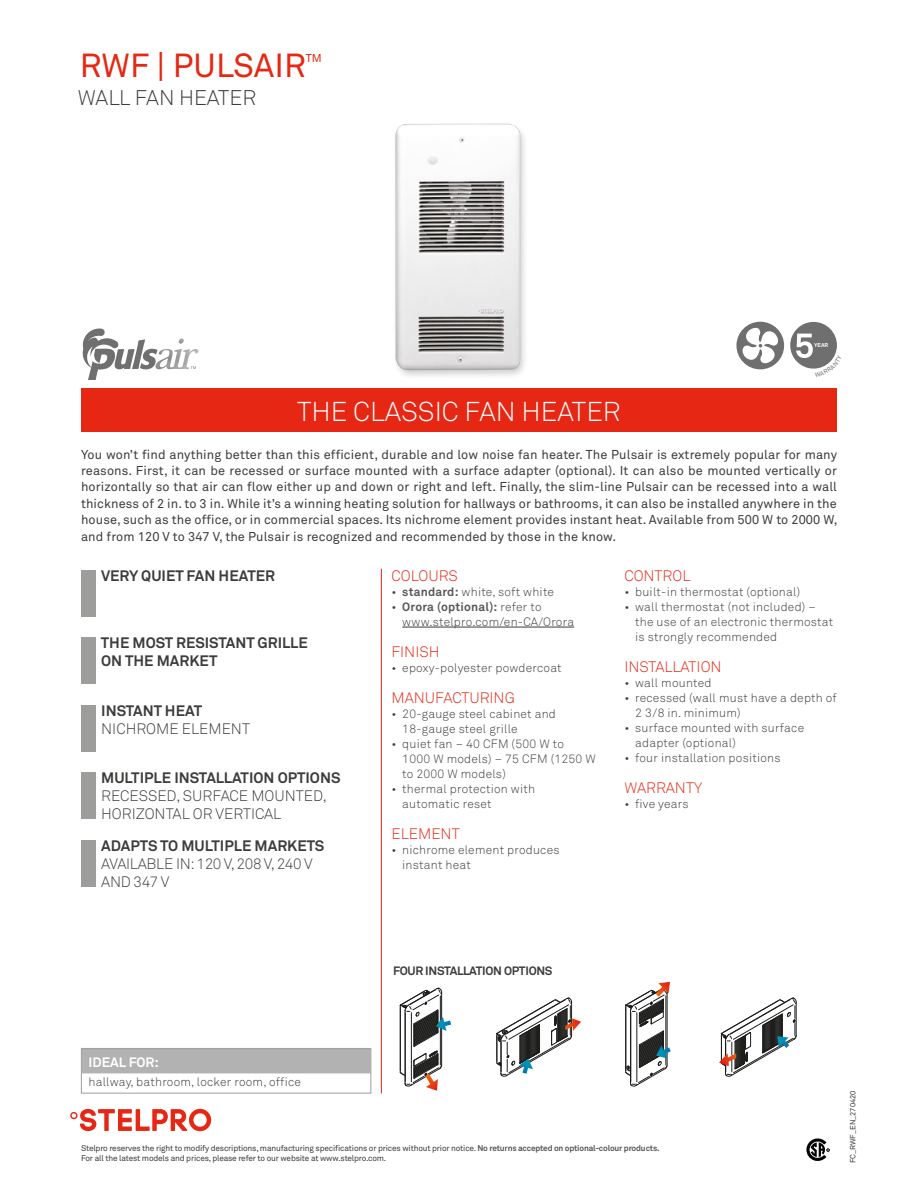
<style>
.page{position:relative;width:918px;height:1188px;background:#fff}
.page>*{position:absolute;margin:0;border:0;box-sizing:border-box;transform-origin:0 0}
.t1{font:33px "Akkurat";color:#e52713}
.t2{font:300 27px "Akkurat";color:#fff}
.t3{font:300 21px "Akkurat";color:#3c3c3b}
.t4{font:700 15px/18px "Akkurat";color:#3c3c3b}
.t5{font:300 15px "Akkurat";color:#e52713}
.t6{font:300 15px/18px "Akkurat";color:#3c3c3b}
.t7{font:300 15px/18px "Akkurat";letter-spacing:-.02em;color:#3c3c3b}
.t8{font:700 13.5px "Akkurat";color:#fff}
.t9{font:12.75px/16.5px "Akkurat";letter-spacing:.01em;color:#3c3c3b;text-align:justify}
.t10{font:300 12px/15px "Akkurat";letter-spacing:.02em;color:#3c3c3b}
.t11{font:700 12px "Akkurat";letter-spacing:-.025em;color:#3c3c3b}
.t12{font:11.25px "Akkurat";color:#e52713}
.t13{font:8.25px/9.9px "Akkurat";letter-spacing:-.02em;color:#3c3c3b}
.t14{font:7.5px "Akkurat";color:#3c3c3b}
.t15{font:700 5.55px "Akkurat";color:#fff}
.s1{font-weight:700;color:#575756}
</style>
<div class="page">
<img style="left:367px;top:123px;width:181px;height:266px">
<div style="left:736px;top:322px;width:48px;height:47px;background:#706f6f;border-radius:50%"></div>
<svg style="left:743px;top:327px;width:35px;height:36px"></svg>
<hr style="left:796px;top:1002px;width:1px;height:34px;background:#1d1e1c">
<svg style="left:400px;top:988px;width:51px;height:103px"></svg>
<svg style="left:496px;top:998px;width:85px;height:79px"></svg>
<svg style="left:719px;top:998px;width:77px;height:78px"></svg>
<svg style="left:625px;top:982px;width:46px;height:105px"></svg>
<div style="left:790px;top:322px;width:47px;height:47px;background:#706f6f;border-radius:50%"></div>
<hr style="left:381px;top:569px;width:1px;height:525px;background:#e52713">
<div style="left:82px;top:1048px;width:288px;height:25px;background:#b3b2b2"></div>
<div style="left:81px;top:1048px;width:290px;height:46px;border:1px solid #9d9d9c"></div>
<hr style="left:402px;top:627px;width:172px;height:1px;background:#3c3c3b">
<div style="left:81px;top:570px;width:14px;height:47px;background:#9d9d9c"></div>
<div style="left:81px;top:638px;width:14px;height:46px;background:#9d9d9c"></div>
<div style="left:81px;top:705px;width:14px;height:47px;background:#9d9d9c"></div>
<div style="left:81px;top:773px;width:14px;height:46px;background:#9d9d9c"></div>
<div style="left:81px;top:840px;width:14px;height:47px;background:#9d9d9c"></div>
<div style="left:81px;top:389px;width:756px;height:43px;background:#e52713"></div>
<svg style="left:806px;top:1138px;width:23px;height:23px"></svg>
<svg style="left:82px;top:328px;width:116px;height:52px"></svg>
<svg style="left:70px;top:1109px;width:141px;height:22px"></svg>
<svg style="left:796px;top:334px;width:41px;height:35px"></svg>
<h1 class="t1" style="left:80px;top:45px;width:227px">RWF | PULSAIR</h1>
<p class="t12" style="left:306px;top:51px;width:18px">TM</p>
<h3 class="t3" style="left:78px;top:85px;width:180px">WALL FAN HEATER</h3>
<p class="t15" style="left:814px;top:342px;width:16px">YEAR</p>
<h2 class="t2" style="left:297px;top:395px;width:325px">THE CLASSIC FAN HEATER</h2>
<p class="t9" style="left:81px;top:446px;width:758px">You won’t find anything better than this efficient, durable and low noise fan heater. The Pulsair is extremely popular for many reasons. First, it can be recessed or surface mounted with a surface adapter (optional). It can also be mounted vertically or horizontally so that air can flow either up and down or right and left. Finally, the slim-line Pulsair can be recessed into a wall thickness of 2 in. to 3 in. While it’s a winning heating solution for hallways or bathrooms, it can also be installed anywhere in the house, such as the office, or in commercial spaces. Its nichrome element provides instant heat. Available from 500 W to 2000 W, and from 120 V to 347 V, the Pulsair is recognized and recommended by those in the know.</p>
<p class="t4" style="left:101px;top:566px;width:176px">VERY QUIET FAN HEATER</p>
<p class="t4" style="left:101px;top:634px;width:208px">THE MOST RESISTANT GRILLE<br>ON THE MARKET</p>
<p class="t4" style="left:101px;top:701px;width:102px">INSTANT HEAT</p>
<p class="t6" style="left:101px;top:719px;width:150px">NICHROME ELEMENT</p>
<p class="t4" style="left:101px;top:769px;width:241px">MULTIPLE INSTALLATION OPTIONS</p>
<p class="t6" style="left:101px;top:787px;width:227px">RECESSED, SURFACE MOUNTED,<br>HORIZONTAL OR VERTICAL</p>
<p class="t4" style="left:101px;top:836px;width:225px">ADAPTS TO MULTIPLE MARKETS</p>
<p class="t7" style="left:101px;top:854px;width:213px">AVAILABLE IN: 120 V, 208 V, 240 V<br>AND 347 V</p>
<p class="t5" style="left:392px;top:566px;width:68px">COLOURS</p>
<p class="t10" style="left:392px;top:584px;width:164px">• <span class="s1">standard:</span> white, soft white</p>
<p class="t10" style="left:402px;top:599px;width:173px;text-indent:-11px">• <span class="s1">Orora (optional):</span> refer to www.stelpro.com/en-CA/Orora</p>
<p class="t5" style="left:392px;top:642px;width:49px">FINISH</p>
<p class="t10" style="left:392px;top:660px;width:172px">• epoxy-polyester powdercoat</p>
<p class="t5" style="left:392px;top:688px;width:125px">MANUFACTURING</p>
<p class="t10" style="left:402px;top:706px;width:155px;text-indent:-11px">• 20-gauge steel cabinet and<br>18-gauge steel grille</p>
<p class="t10" style="left:402px;top:736px;width:195px;text-indent:-11px">• quiet fan – 40 CFM (500 W to<br>1000 W models) – 75 CFM (1250 W to 2000 W models)</p>
<p class="t10" style="left:402px;top:781px;width:134px;text-indent:-11px">• thermal protection with automatic reset</p>
<p class="t5" style="left:392px;top:825px;width:70px">ELEMENT</p>
<p class="t10" style="left:402px;top:842px;width:159px;text-indent:-11px">• nichrome element produces instant heat</p>
<p class="t5" style="left:624px;top:566px;width:68px">CONTROL</p>
<p class="t10" style="left:624px;top:584px;width:177px">• built-in thermostat (optional)</p>
<p class="t10" style="left:635px;top:599px;width:200px;text-indent:-11px">• wall thermostat (not included) – the use of an electronic thermostat is strongly recommended</p>
<p class="t5" style="left:624px;top:657px;width:99px">INSTALLATION</p>
<p class="t10" style="left:624px;top:675px;width:89px">• wall mounted</p>
<p class="t10" style="left:635px;top:690px;width:203px;text-indent:-11px">• recessed (wall must have a depth of<br>2 3/8 in. minimum)</p>
<p class="t10" style="left:635px;top:720px;width:170px;text-indent:-11px">• surface mounted with surface adapter (optional)</p>
<p class="t10" style="left:624px;top:750px;width:158px">• four installation positions</p>
<p class="t5" style="left:624px;top:778px;width:79px">WARRANTY</p>
<p class="t10" style="left:624px;top:796px;width:66px">• five years</p>
<p class="t11" style="left:393px;top:963px;width:161px">FOUR INSTALLATION OPTIONS</p>
<p class="t8" style="left:88px;top:1053px;width:72px">IDEAL FOR:</p>
<p class="t10" style="left:88px;top:1074px;width:214px">hallway, bathroom, locker room, office</p>
<p class="t13" style="left:81px;top:1143px;width:580px">Stelpro reserves the right to modify descriptions, manufacturing specifications or prices without prior notice. <span class="s1">No returns accepted on optional-colour products.<br></span>For all the latest models and prices, please refer to our website at www.stelpro.com.</p>
<p class="t14" style="left:848px;top:1163px;width:74px;rotate:-90deg">FC_RWF_EN_270420</p>
</div>
